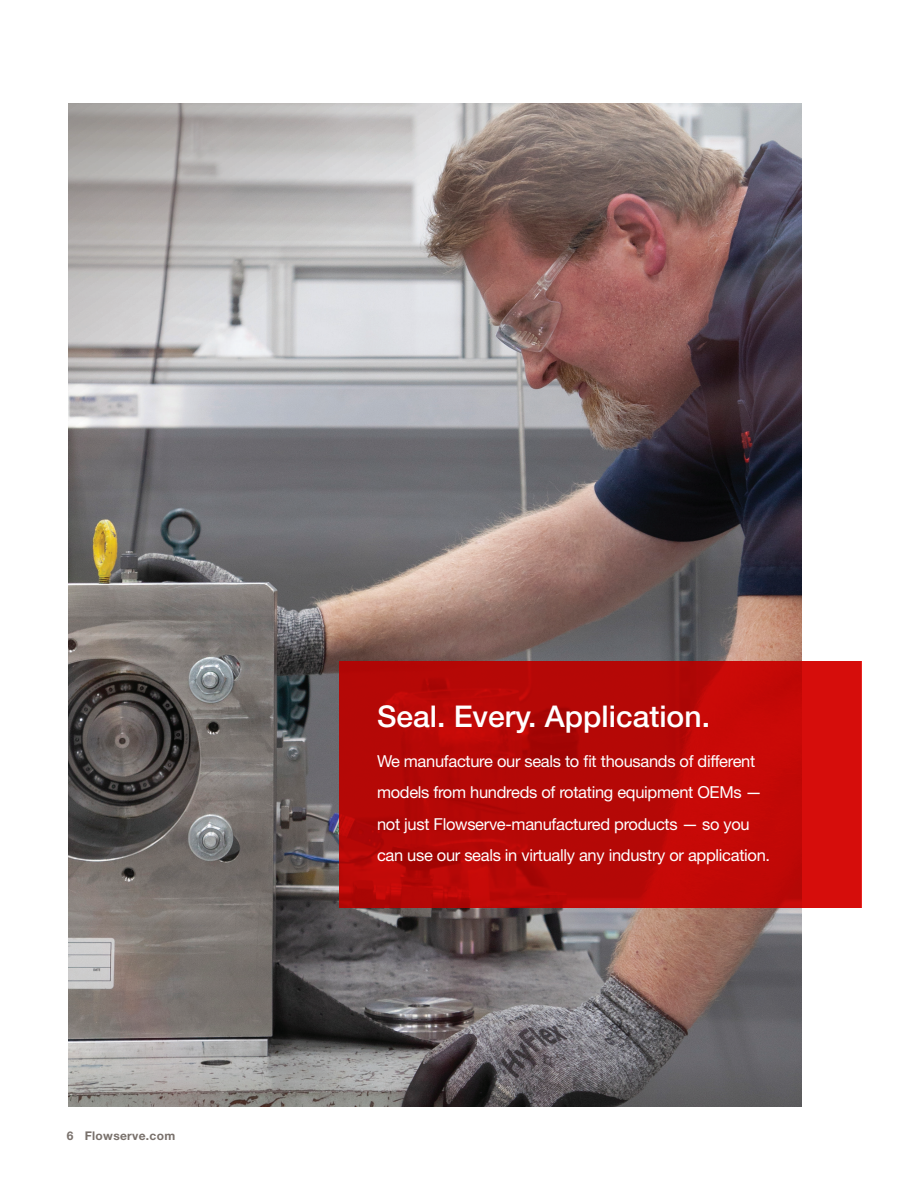
<style>
.page{position:relative;width:918px;height:1188px;background:#fff}
.page>*{position:absolute;margin:0;border:0;box-sizing:border-box;transform-origin:0 0}
.Body_copy{font:500 30px "Helvetica Neue LT Std";color:#fff}
.Body_copy-2{font:16.5px/31.5px "Helvetica Neue LT Std";letter-spacing:-.02em;color:#fff}
.t1{font:700 12px "Helvetica Neue LT Std";letter-spacing:.025em;color:#79716c}
</style>
<div class="page">
<img style="left:68px;top:103px;width:733px;height:1004px">
<svg style="left:339px;top:662px;width:523px;height:246px;background:#bc0806"></svg>
<p class="t1" style="left:67px;top:1128px;width:110px">6 Flowserve.com</p>
<p class="Body_copy" style="left:377px;top:698px;width:334px">Seal. Every. Application.</p>
<p class="Body_copy-2" style="left:377px;top:745px;width:395px">We manufacture our seals to fit thousands of different models from hundreds of rotating equipment OEMs — not just Flowserve-manufactured products — so you can use our seals in virtually any industry or application.</p>
</div>
